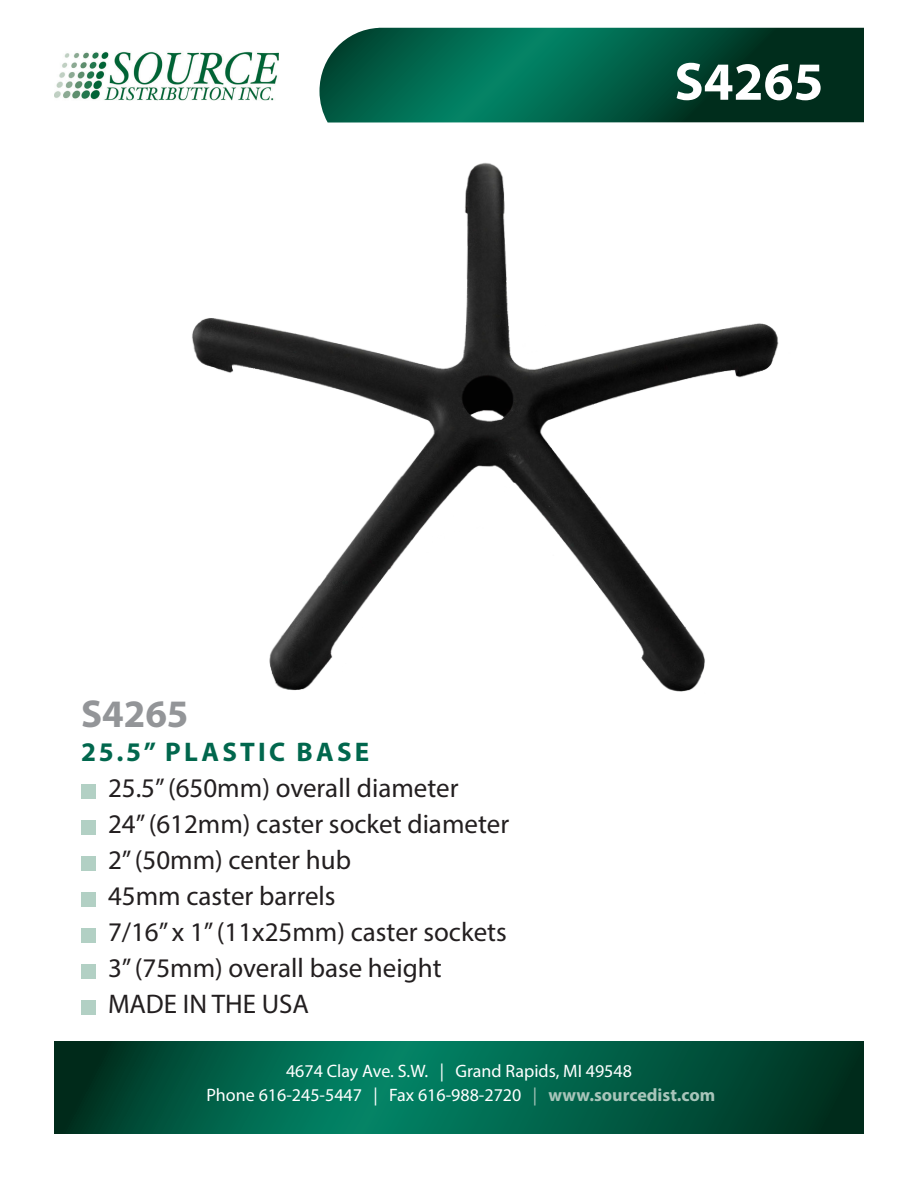
<style>
.page{position:relative;width:918px;height:1188px;background:#fff}
.page>*{position:absolute;margin:0;border:0;box-sizing:border-box;transform-origin:0 0}
.t1{font:700 54px "Myriad Pro";color:#fff}
.t2{font:700 39px "Myriad Pro";color:#939598}
.t3{font:27px "Myriad Pro";color:#231f20}
.t4{font:700 27px "Myriad Pro";letter-spacing:.12em;color:#01674d}
.t5{font:18px "Myriad Pro";color:#fff}
.s1{color:#a8c5ba}
.s2{font-weight:700;color:#a8c5ba}
</style>
<div class="page">
<svg style="left:54px;top:1041px;width:810px;height:93px;background:#005a42"></svg>
<svg style="left:320px;top:28px;width:544px;height:95px;background:#075943"></svg>
<img style="left:54px;top:51px;width:225px;height:50px">
<div style="left:81px;top:785px;width:14px;height:14px;background:#b2d0c4"></div>
<div style="left:81px;top:821px;width:14px;height:14px;background:#b2d0c4"></div>
<div style="left:81px;top:857px;width:14px;height:14px;background:#b2d0c4"></div>
<div style="left:81px;top:893px;width:14px;height:14px;background:#b2d0c4"></div>
<div style="left:81px;top:929px;width:14px;height:14px;background:#b2d0c4"></div>
<div style="left:81px;top:965px;width:14px;height:14px;background:#b2d0c4"></div>
<div style="left:81px;top:1001px;width:14px;height:14px;background:#b2d0c4"></div>
<img style="left:192px;top:162px;width:587px;height:530px">
<p class="t1" style="left:674px;top:46px;width:151px">S4265</p>
<p class="t2" style="left:81px;top:688px;width:109px">S4265</p>
<p class="t4" style="left:81px;top:735px;width:290px">25.5” PLASTIC BASE</p>
<p class="t3" style="left:108px;top:772px;width:352px">25.5” (650mm) overall diameter</p>
<p class="t3" style="left:108px;top:808px;width:403px">24” (612mm) caster socket diameter</p>
<p class="t3" style="left:108px;top:844px;width:245px">2” (50mm) center hub</p>
<p class="t3" style="left:108px;top:880px;width:229px">45mm caster barrels</p>
<p class="t3" style="left:108px;top:916px;width:400px">7/16” x 1” (11x25mm) caster sockets</p>
<p class="t3" style="left:108px;top:952px;width:335px">3” (75mm) overall base height</p>
<p class="t3" style="left:108px;top:988px;width:203px">MADE IN THE USA</p>
<p class="t5" style="left:286px;top:1060px;width:347px">4674 Clay Ave. S.W. | Grand Rapids, MI 49548</p>
<p class="t5" style="left:206px;top:1084px;width:510px">Phone 616-245-5447 | Fax 616-988-2720 <span class="s1">|</span> <span class="s2">www.sourcedist.com</span></p>
</div>
